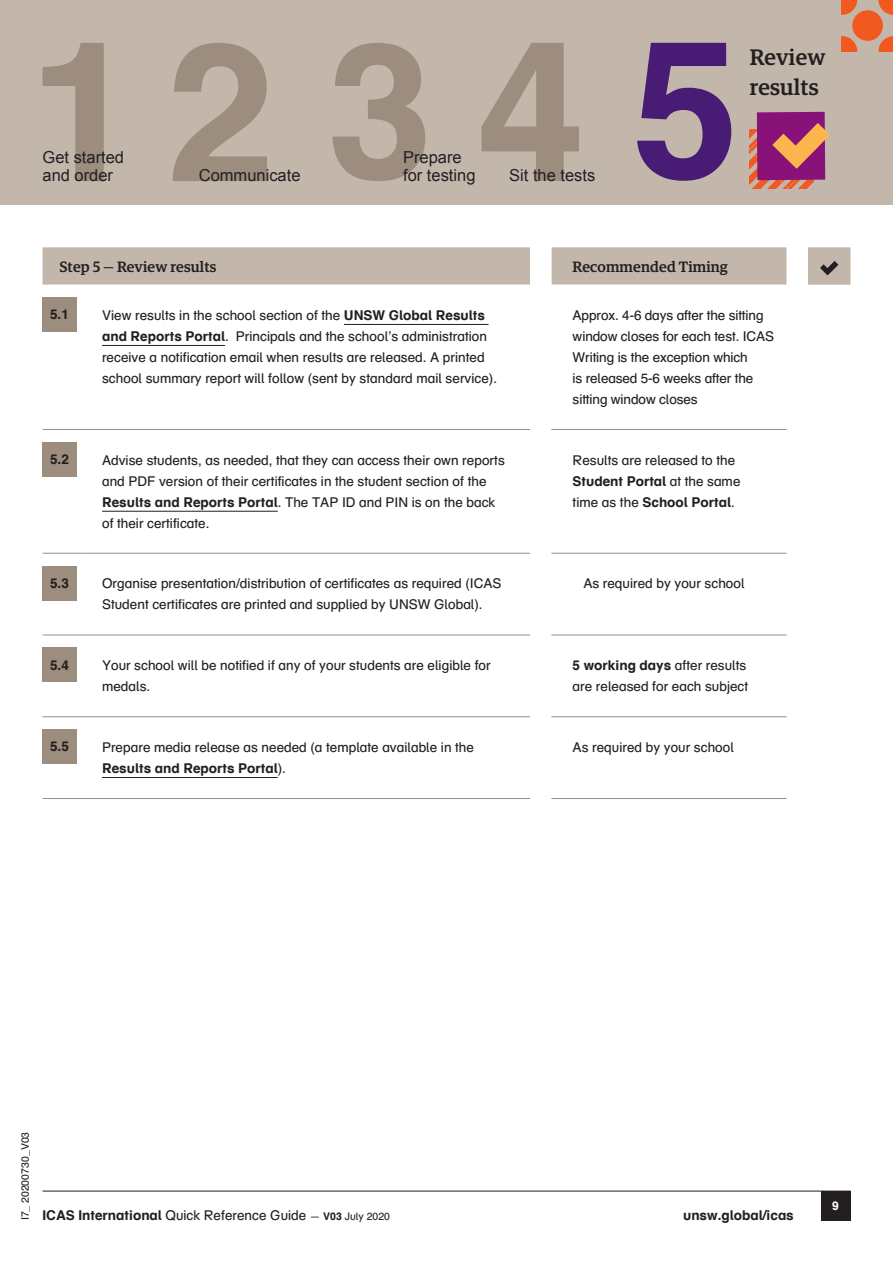
<style>
.page{position:relative;width:893px;height:1263px;background:#fff}
.page>*{position:absolute;margin:0;border:0;box-sizing:border-box;transform-origin:0 0}
.t1{font:500 22.5px/30px "Guardian Egyp";letter-spacing:.005em;color:#231f20}
.t2{font:16.5px/18px "Arial";color:#231f20}
.Table___H{font:500 15px "Guardian Egyp";letter-spacing:.01em;color:#231f20}
.Table___Body{font:13.5px/21px "UNSW Schulbuch Sued";color:#231f20}
._04_Body{font:13.5px/21px "UNSW Schulbuch Sued";color:#231f20}
._04_Body-2{font:700 13.5px "UNSW Schulbuch Sued";color:#231f20}
.t3{font:700 12px "UNSW Schulbuch Sued";color:#fff}
.Table___Body-2{font:10.5px "UNSW Schulbuch Sued";color:#231f20}
.s1{font-weight:700}
.s2{font-size:10.5px}
.s3{font-weight:700;font-size:10.5px}
</style>
<div class="page">
<hr style="left:43px;top:1191px;width:807px;height:1px;background:#231f20">
<div style="left:821px;top:1191px;width:29px;height:29px;background:#231f20"></div>
<div style="left:0;top:0;width:893px;height:205px;background:#c3b7ac"></div>
<svg style="left:332px;top:43px;width:93px;height:138px"></svg>
<svg style="left:43px;top:43px;width:61px;height:138px"></svg>
<svg style="left:637px;top:43px;width:94px;height:138px"></svg>
<svg style="left:173px;top:43px;width:94px;height:138px"></svg>
<svg style="left:43px;top:331px;width:744px;height:433px"></svg>
<hr style="left:43px;top:429px;width:42px;height:1px;background:#9d8d7f">
<hr style="left:85px;top:429px;width:445px;height:1px;background:#9d8d7f">
<hr style="left:43px;top:553px;width:42px;height:1px;background:#9d8d7f">
<hr style="left:85px;top:553px;width:445px;height:1px;background:#9d8d7f">
<hr style="left:43px;top:635px;width:42px;height:1px;background:#9d8d7f">
<hr style="left:85px;top:635px;width:445px;height:1px;background:#9d8d7f">
<hr style="left:43px;top:716px;width:42px;height:1px;background:#9d8d7f">
<hr style="left:85px;top:716px;width:445px;height:1px;background:#9d8d7f">
<hr style="left:43px;top:798px;width:42px;height:1px;background:#9d8d7f">
<hr style="left:85px;top:798px;width:445px;height:1px;background:#9d8d7f">
<hr style="left:551px;top:429px;width:236px;height:1px;background:#9d8d7f">
<hr style="left:551px;top:553px;width:236px;height:1px;background:#9d8d7f">
<hr style="left:551px;top:635px;width:236px;height:1px;background:#9d8d7f">
<hr style="left:551px;top:716px;width:236px;height:1px;background:#9d8d7f">
<hr style="left:551px;top:798px;width:236px;height:1px;background:#9d8d7f">
<svg style="left:43px;top:247px;width:807px;height:38px;background:#c6bbb1"></svg>
<div style="left:43px;top:297px;width:34px;height:34px;background:#9d8d7f"></div>
<hr style="left:344px;top:324px;width:145px;height:1px;background:#231f20">
<hr style="left:102px;top:345px;width:123px;height:1px;background:#231f20">
<div style="left:43px;top:442px;width:34px;height:34px;background:#9d8d7f"></div>
<hr style="left:102px;top:511px;width:176px;height:1px;background:#231f20">
<div style="left:43px;top:566px;width:34px;height:34px;background:#9d8d7f"></div>
<div style="left:43px;top:648px;width:34px;height:34px;background:#9d8d7f"></div>
<div style="left:43px;top:729px;width:34px;height:34px;background:#9d8d7f"></div>
<hr style="left:102px;top:777px;width:176px;height:1px;background:#231f20">
<svg style="left:481px;top:43px;width:98px;height:138px"></svg>
<svg style="left:750px;top:130px;width:64px;height:59px"></svg>
<svg style="left:757px;top:112px;width:73px;height:68px;background:#a54071"></svg>
<svg style="left:842px;top:0;width:15px;height:15px"></svg>
<svg style="left:878px;top:0;width:15px;height:15px"></svg>
<svg style="left:878px;top:36px;width:15px;height:15px"></svg>
<svg style="left:842px;top:36px;width:15px;height:15px"></svg>
<div style="left:852px;top:10px;width:31px;height:31px;background:#f15921;border-radius:50%"></div>
<h4 class="t2" style="left:43px;top:148px;width:83px">Get started and order</h4>
<h4 class="t2" style="left:199px;top:166px;width:103px">Communicate</h4>
<h4 class="t2" style="left:403px;top:148px;width:74px">Prepare for testing</h4>
<h4 class="t2" style="left:509px;top:166px;width:88px">Sit the tests</h4>
<h3 class="t1" style="left:750px;top:40px;width:77px">Review results</h3>
<p class="Table___H" style="left:60px;top:256px;width:159px">Step 5 — Review results</p>
<p class="Table___H" style="left:573px;top:256px;width:157px">Recommended Timing</p>
<p class="_04_Body-2" style="left:50px;top:306px;width:20px">5.1</p>
<p class="Table___Body" style="left:102px;top:304px;width:397px">View results in the school section of the <span class="s1">UNSW Global Results and Reports Portal</span>. Principals and the school’s administration receive a notification email when results are released. A printed school summary report will follow (sent by standard mail service).</p>
<p class="Table___Body" style="left:573px;top:304px;width:203px">Approx. 4-6 days after the sitting window closes for each test. ICAS<br>Writing is the exception which<br>is released 5-6 weeks after the sitting window closes</p>
<p class="_04_Body-2" style="left:50px;top:451px;width:20px">5.2</p>
<p class="Table___Body" style="left:102px;top:449px;width:404px">Advise students, as needed, that they can access their own reports and PDF version of their certificates in the student section of the <span class="s1">Results and Reports Portal</span>. The TAP ID and PIN is on the back of their certificate.</p>
<p class="Table___Body" style="left:573px;top:449px;width:169px">Results are released to the<br><span class="s1">Student Portal</span> at the same time as the <span class="s1">School Portal</span>.</p>
<p class="_04_Body-2" style="left:50px;top:574px;width:20px">5.3</p>
<p class="_04_Body" style="left:102px;top:573px;width:401px">Organise presentation/distribution of certificates as required (ICAS<br>Student certificates are printed and supplied by UNSW Global).</p>
<p class="Table___Body" style="left:583px;top:573px;width:163px">As required by your school</p>
<p class="_04_Body-2" style="left:50px;top:656px;width:20px">5.4</p>
<p class="_04_Body" style="left:102px;top:655px;width:390px">Your school will be notified if any of your students are eligible for medals.</p>
<p class="Table___Body" style="left:573px;top:655px;width:177px"><span class="s1">5 working days</span> after results are released for each subject</p>
<p class="_04_Body-2" style="left:50px;top:738px;width:20px">5.5</p>
<p class="_04_Body" style="left:102px;top:736px;width:373px">Prepare media release as needed (a template available in the<br><span class="s1">Results and Reports Portal</span>).</p>
<p class="Table___Body" style="left:573px;top:736px;width:163px">As required by your school</p>
<p class="Table___Body-2" style="left:19px;top:1220px;width:90px;rotate:-90deg">I7_ 20200730_V03</p>
<p class="Table___Body" style="left:43px;top:1205px;width:349px"><span class="s1">ICAS International</span> Quick Reference Guide <span class="s2">—</span> <span class="s3">V03</span> <span class="s2">July 2020</span></p>
<p class="_04_Body-2" style="left:683px;top:1207px;width:112px">unsw.global/icas</p>
<p class="t3" style="left:832px;top:1198px;width:8px">9</p>
</div>
